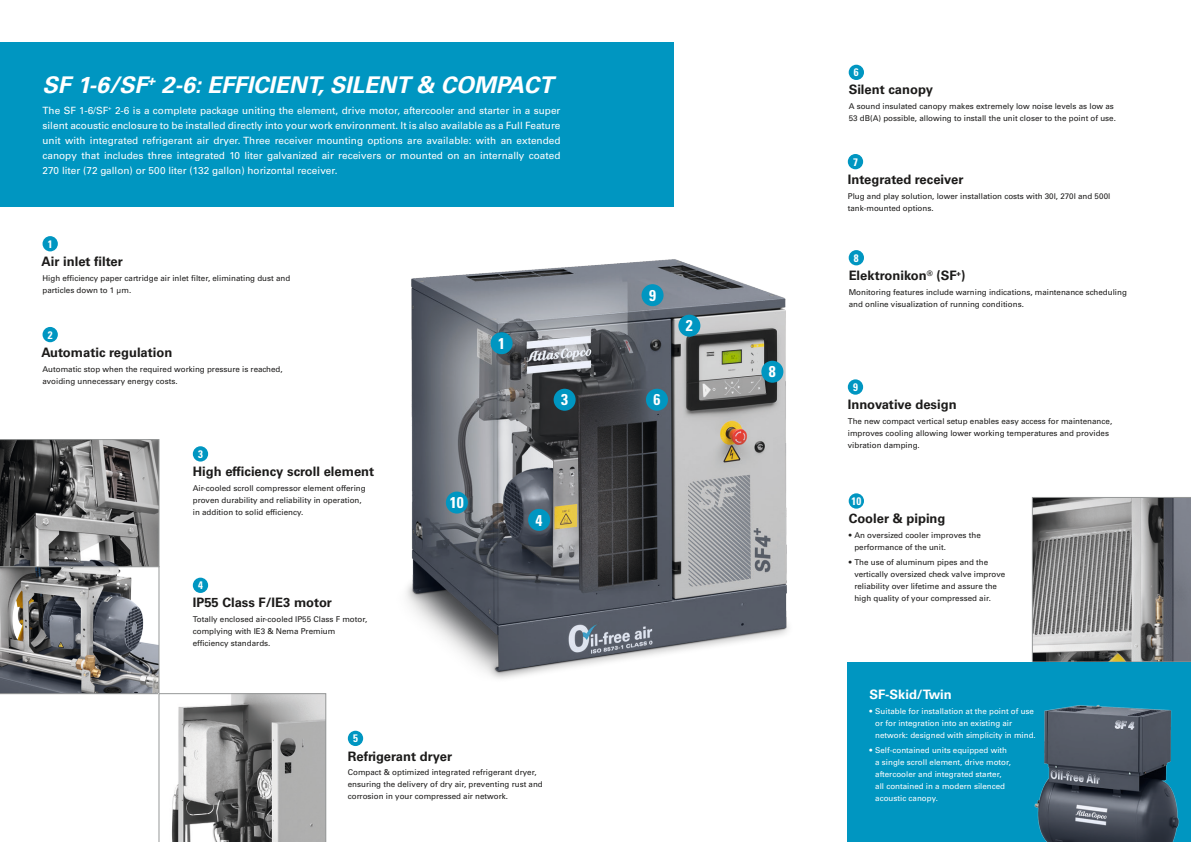
<style>
.page{position:relative;width:1191px;height:842px;background:#fff}
.page>*{position:absolute;margin:0;border:0;box-sizing:border-box;transform-origin:0 0}
.t1{font:italic 700 23px "Univers LT Std";color:#fff}
.t2{font:700 condensed 15.6px "Univers LT Std";color:#fff}
.t3{font:700 13px "Univers LT Std";color:#1c1b1a}
.t4{font:700 13px "Univers LT Std";color:#fff}
.t5{font:700 condensed 10.9px "Univers LT Std";color:#fff}
.t6{font:10px/15px "Univers LT Std";color:#fff;text-align:justify}
.t7{font:8px/12px "Univers LT Std";color:#1c1b1a}
.t8{font:8px/12px "Univers LT Std";color:#fff}
</style>
<div class="page">
<div style="left:0;top:43px;width:673px;height:164px;background:#0096c1"></div>
<svg style="left:1032px;top:497px;width:159px;height:165px;background:#898a8b"></svg>
<div style="left:848px;top:662px;width:343px;height:180px;background:#0096c1"></div>
<svg style="left:0;top:439px;width:326px;height:403px"></svg>
<img style="left:254px;top:137px;width:610px;height:604px">
<img style="left:1034px;top:704px;width:145px;height:138px">
<div style="left:490px;top:332px;width:22px;height:22px;background:#0096c1;border-radius:50%"></div>
<div style="left:446px;top:491px;width:22px;height:23px;background:#0096c1;border-radius:50%"></div>
<div style="left:528px;top:509px;width:22px;height:22px;background:#0096c1;border-radius:50%"></div>
<div style="left:553px;top:389px;width:22px;height:22px;background:#0096c1;border-radius:50%"></div>
<div style="left:761px;top:361px;width:22px;height:22px;background:#0096c1;border-radius:50%"></div>
<div style="left:678px;top:315px;width:22px;height:22px;background:#0096c1;border-radius:50%"></div>
<div style="left:641px;top:284px;width:22px;height:22px;background:#0096c1;border-radius:50%"></div>
<div style="left:646px;top:389px;width:22px;height:22px;background:#0096c1;border-radius:50%"></div>
<div style="left:848px;top:154px;width:15px;height:15px;background:#0096c1;border-radius:50%"></div>
<div style="left:848px;top:250px;width:16px;height:15px;background:#0096c1;border-radius:50%"></div>
<div style="left:848px;top:379px;width:15px;height:16px;background:#0096c1;border-radius:50%"></div>
<div style="left:848px;top:493px;width:16px;height:16px;background:#0096c1;border-radius:50%"></div>
<div style="left:43px;top:236px;width:15px;height:15px;background:#0096c1;border-radius:50%"></div>
<div style="left:43px;top:327px;width:15px;height:15px;background:#0096c1;border-radius:50%"></div>
<div style="left:193px;top:446px;width:15px;height:16px;background:#0096c1;border-radius:50%"></div>
<div style="left:193px;top:578px;width:15px;height:15px;background:#0096c1;border-radius:50%"></div>
<div style="left:348px;top:731px;width:15px;height:15px;background:#0096c1;border-radius:50%"></div>
<div style="left:848px;top:65px;width:16px;height:15px;background:#0096c1;border-radius:50%"></div>
<h1 class="t1" style="left:43px;top:71px;width:512px">SF 1-6/SF<sup>+</sup> 2-6: EFFICIENT, SILENT &amp; COMPACT</h1>
<p class="t6" style="left:43px;top:103px;width:519px">The SF 1-6/SF<sup>+</sup> 2-6 is a complete package uniting the element, drive motor, aftercooler and starter in a super silent acoustic enclosure to be installed directly into your work environment. It is also available as a Full Feature unit with integrated refrigerant air dryer. Three receiver mounting options are available: with an extended canopy that includes three integrated 10 liter galvanized air receivers or mounted on an internally coated 270 liter (72 gallon) or 500 liter (132 gallon) horizontal receiver.</p>
<h3 class="t5" style="left:48px;top:237px;width:6px">1</h3>
<h3 class="t3" style="left:41px;top:254px;width:83px">Air inlet filter</h3>
<p class="t7" style="left:43px;top:272px;width:249px">High efficiency paper cartridge air inlet filter, eliminating dust and particles down to 1 µm.</p>
<h3 class="t5" style="left:48px;top:328px;width:6px">2</h3>
<h3 class="t3" style="left:41px;top:344px;width:132px">Automatic regulation</h3>
<p class="t7" style="left:43px;top:363px;width:242px">Automatic stop when the required working pressure is reached, avoiding unnecessary energy costs.</p>
<h3 class="t5" style="left:198px;top:447px;width:6px">3</h3>
<h3 class="t3" style="left:193px;top:464px;width:183px">High efficiency scroll element</h3>
<p class="t7" style="left:193px;top:482px;width:174px">Air-cooled scroll compressor element offering proven durability and reliability in operation, in addition to solid efficiency.</p>
<h3 class="t5" style="left:198px;top:579px;width:6px">4</h3>
<h3 class="t3" style="left:193px;top:595px;width:141px">IP55 Class F/IE3 motor</h3>
<p class="t7" style="left:193px;top:613px;width:176px">Totally enclosed air-cooled IP55 Class F motor, complying with IE3 &amp; Nema Premium efficiency standards.</p>
<h2 class="t2" style="left:498px;top:334px;width:8px">1</h2>
<h2 class="t2" style="left:561px;top:390px;width:8px">3</h2>
<h2 class="t2" style="left:450px;top:493px;width:15px">10</h2>
<h2 class="t2" style="left:535px;top:510px;width:8px">4</h2>
<h3 class="t5" style="left:353px;top:732px;width:6px">5</h3>
<h3 class="t3" style="left:348px;top:748px;width:106px">Refrigerant dryer</h3>
<p class="t7" style="left:348px;top:766px;width:196px">Compact &amp; optimized integrated refrigerant dryer, ensuring the delivery of dry air, preventing rust and corrosion in your compressed air network.</p>
<h2 class="t2" style="left:649px;top:286px;width:8px">9</h2>
<h2 class="t2" style="left:653px;top:390px;width:8px">6</h2>
<h2 class="t2" style="left:686px;top:316px;width:8px">2</h2>
<h2 class="t2" style="left:769px;top:362px;width:8px">8</h2>
<h3 class="t5" style="left:854px;top:66px;width:6px">6</h3>
<h3 class="t3" style="left:848px;top:82px;width:86px">Silent canopy</h3>
<p class="t7" style="left:848px;top:100px;width:269px">A sound insulated canopy makes extremely low noise levels as low as<br>53 dB(A) possible, allowing to install the unit closer to the point of use.</p>
<h3 class="t5" style="left:853px;top:155px;width:6px">7</h3>
<h3 class="t3" style="left:848px;top:172px;width:117px">Integrated receiver</h3>
<p class="t7" style="left:848px;top:190px;width:264px">Plug and play solution, lower installation costs with 30l, 270l and 500l tank-mounted options.</p>
<h3 class="t5" style="left:854px;top:251px;width:6px">8</h3>
<h3 class="t3" style="left:848px;top:268px;width:118px">Elektronikon<sup>®</sup> (SF<sup>+</sup>)</h3>
<p class="t7" style="left:848px;top:286px;width:280px">Monitoring features include warning indications, maintenance scheduling and online visualization of running conditions.</p>
<h3 class="t5" style="left:853px;top:380px;width:6px">9</h3>
<h3 class="t3" style="left:848px;top:397px;width:110px">Innovative design</h3>
<p class="t7" style="left:848px;top:415px;width:266px">The new compact vertical setup enables easy access for maintenance, improves cooling allowing lower working temperatures and provides vibration damping.</p>
<h3 class="t5" style="left:851px;top:494px;width:11px">10</h3>
<h3 class="t3" style="left:848px;top:511px;width:98px">Cooler &amp; piping</h3>
<p class="t7" style="left:854px;top:529px;width:128px;text-indent:-6px">• An oversized cooler improves the performance of the unit.</p>
<p class="t7" style="left:854px;top:556px;width:152px;text-indent:-6px">• The use of aluminum pipes and the vertically oversized check valve improve reliability over lifetime and assure the high quality of your compressed air.</p>
<h3 class="t4" style="left:869px;top:687px;width:84px">SF-Skid/Twin</h3>
<p class="t8" style="left:875px;top:705px;width:162px;text-indent:-6px">• Suitable for installation at the point of use or for integration into an existing air network: designed with simplicity in mind.</p>
<p class="t8" style="left:875px;top:744px;width:137px;text-indent:-6px">• Self-contained units equipped with a single scroll element, drive motor, aftercooler and integrated starter, all contained in a modern silenced acoustic canopy.</p>
</div>
